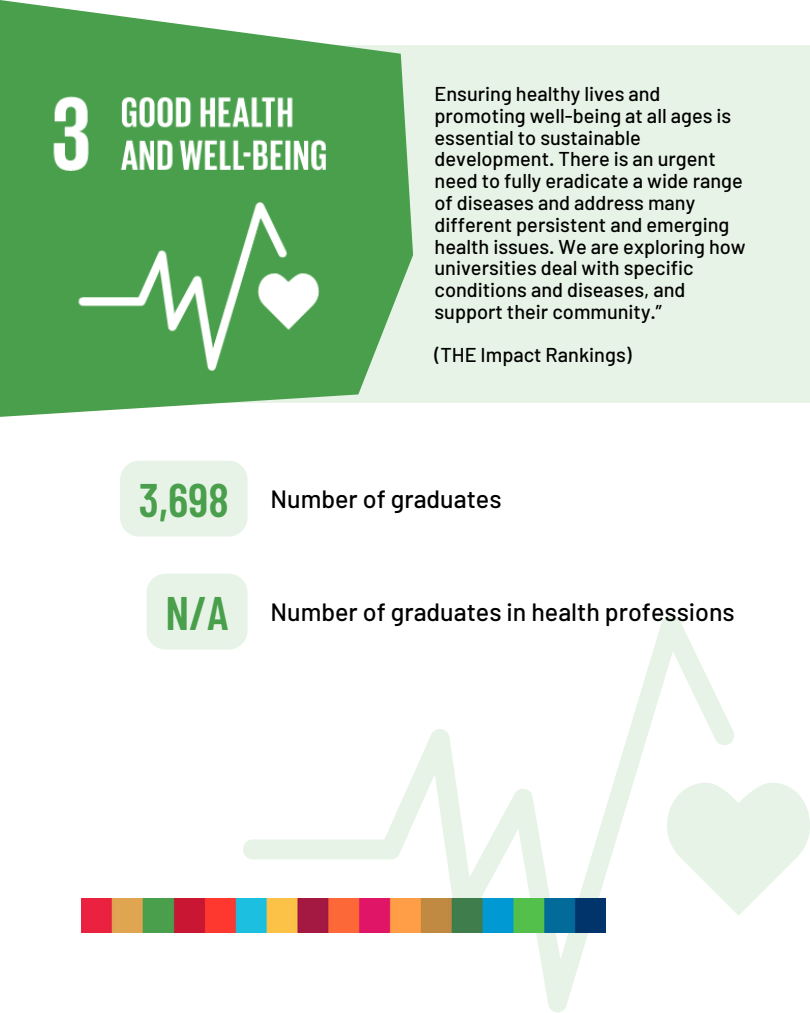
<style>
.page{position:relative;width:810px;height:1013px;background:#fff}
.page>*{position:absolute;margin:0;border:0;box-sizing:border-box;transform-origin:0 0}
.t1{font:600 47px "Barlow Condensed";color:#4a9f4c}
.t2{font:500 25px "Barlow";color:#000}
.t3{font:500 20px/21.8px "Barlow";color:#000}
.s1{font-family:"Barlow Condensed";font-weight:600;font-size:47px;color:#4a9f4c}
</style>
<div class="page">
<svg style="left:735px;top:783px;width:75px;height:132px"></svg>
<svg style="left:243px;top:615px;width:492px;height:397px"></svg>
<img style="left:81px;top:898px;width:524px;height:34px">
<div style="left:0;top:45px;width:810px;height:357px;background:#e6f3e6"></div>
<img style="left:0;top:0;width:413px;height:417px">
<div style="left:120px;top:460px;width:128px;height:76px;background:#e6f3e6;border-radius:19px"></div>
<div style="left:147px;top:573px;width:101px;height:76px;background:#e6f3e6;border-radius:19px"></div>
<p class="t3" style="left:435px;top:82px;width:313px">Ensuring healthy lives and promoting well-being at all ages is essential to sustainable development. There is an urgent need to fully eradicate a wide range of diseases and address many different persistent and emerging health issues. We are exploring how universities deal with specific conditions and diseases, and support their community.”</p>
<p class="t3" style="left:435px;top:343px;width:199px">(THE Impact Rankings)</p>
<h1 class="t1" style="left:139px;top:470px;width:91px">3,698</h1>
<p class="t2" style="left:271px;top:483px;width:232px">Number of graduates</p>
<p class="t2" style="left:165px;top:596px;width:571px"><span class="s1">N/A</span> Number of graduates in health professions</p>
</div>
